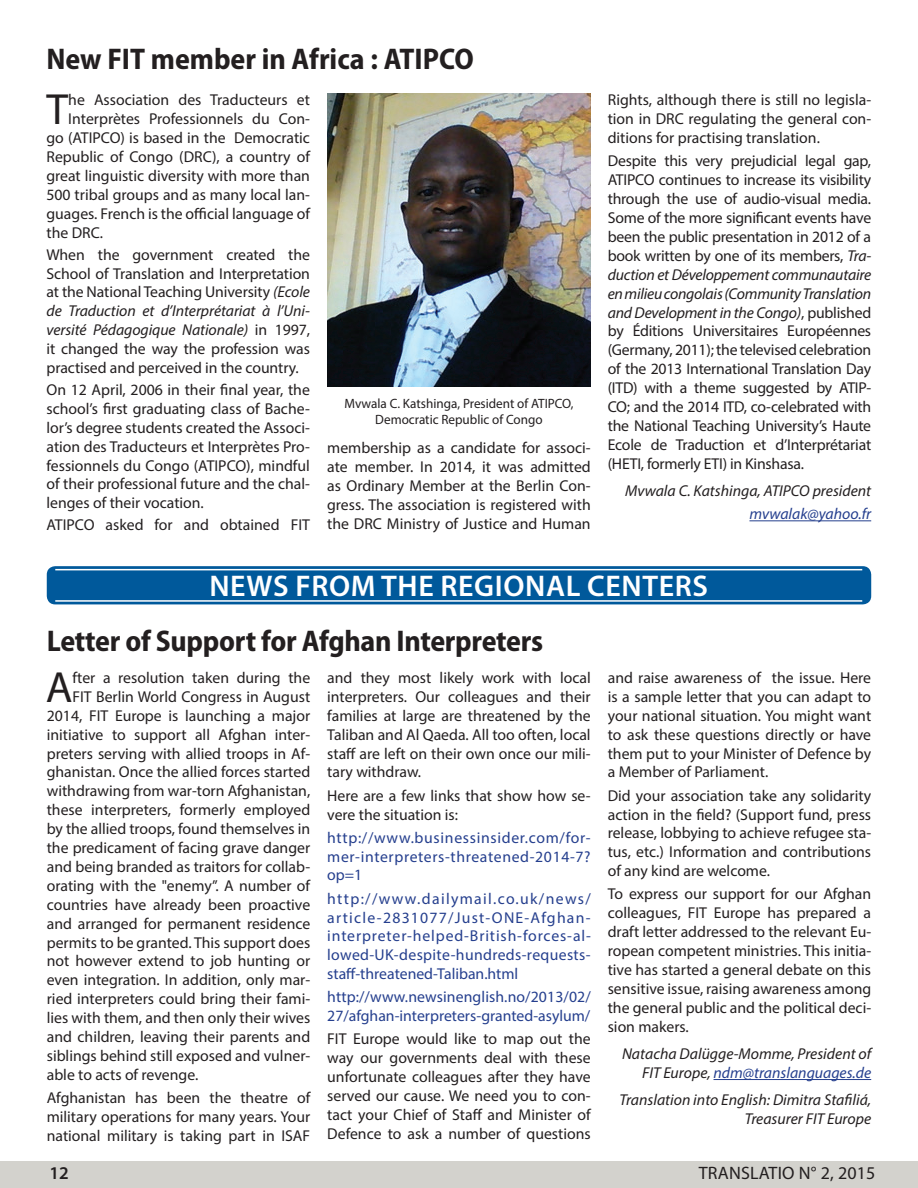
<style>
.page{position:relative;width:918px;height:1188px;background:#fff}
.page>*{position:absolute;margin:0;border:0;box-sizing:border-box;transform-origin:0 0}
.t1{font:43.8px "Myriad Pro";color:#231f20}
.t2{font:700 semi-condensed 30px "Myriad Pro";letter-spacing:-.01em;color:#231f20}
.t3{font:600 30px "Myriad Pro";letter-spacing:.02em;color:#fff}
.t4{font:18px "Myriad Pro";letter-spacing:.01em;color:#231f20}
.t5{font:600 18px "Myriad Pro";color:#231f20}
.t6{font:15.75px/18.9px "Myriad Pro";color:#231f20;text-align:justify}
.t7{font:15.75px/18.9px "Myriad Pro";letter-spacing:.005em;color:#253f8e;text-align:justify}
.t8{font:italic 15.75px/18.9px "Myriad Pro";color:#231f20;text-align:right}
.t9{font:italic 15.75px "Myriad Pro";color:#253f8e}
.t10{font:13.5px/16.2px "Myriad Pro";color:#231f20;text-align:center}
.s1{font-style:italic}
.s2{color:#253f8e}
</style>
<div class="page">
<div style="left:47px;top:566px;width:824px;height:38px;background:#00599b;border-radius:9px"></div>
<hr style="left:55px;top:569px;width:807px;height:1px;background:#fff">
<hr style="left:55px;top:600px;width:807px;height:2px;background:#fff">
<hr style="left:714px;top:1079px;width:157px;height:1px;background:#253f8e">
<hr style="left:749px;top:520px;width:122px;height:1px;background:#253f8e">
<img style="left:327px;top:94px;width:264px;height:292px">
<div style="left:0;top:1161px;width:918px;height:27px;background:#d3d2cd"></div>
<h2 class="t2" style="left:46px;top:40px;width:429px">New FIT member in Africa : ATIPCO</h2>
<h1 class="t1" style="left:47px;top:83px;width:23px">T</h1>
<p class="t6" style="left:68px;top:91px;width:243px">he Association des Traducteurs et</p>
<p class="t6" style="left:68px;top:109px;width:243px">Interprètes Professionnels du Con-</p>
<p class="t6" style="left:46px;top:128px;width:265px">go (ATIPCO) is based in the Democratic</p>
<p class="t6" style="left:46px;top:147px;width:265px">Republic of Congo (DRC), a country of</p>
<p class="t6" style="left:46px;top:166px;width:265px">great linguistic diversity with more than</p>
<p class="t6" style="left:46px;top:185px;width:265px">500 tribal groups and as many local lan-</p>
<p class="t6" style="left:46px;top:204px;width:265px">guages. French is the official language of</p>
<p class="t6" style="left:46px;top:223px;width:58px">the DRC.</p>
<p class="t6" style="left:46px;top:245px;width:265px">When the government created the School of Translation and Interpretation at the National Teaching University <span class="s1">(Ecole de Traduction et d’Interprétariat à l’Uni&shy;versité Pédagogique Nationale)</span> in 1997, it changed the way the profession was practised and perceived in the country.</p>
<p class="t6" style="left:46px;top:380px;width:265px">On 12 April, 2006 in their final year, the school’s first graduating class of Bache&shy;lor’s degree students created the Associ&shy;ation des Traducteurs et Interprètes Pro&shy;fessionnels du Congo (ATIPCO), mindful of their professional future and the chal&shy;lenges of their vocation.</p>
<p class="t6" style="left:46px;top:515px;width:265px">ATIPCO asked for and obtained FIT</p>
<p class="t10" style="left:344px;top:395px;width:231px">Mvwala C. Katshinga, President of ATIPCO,<br>Democratic Republic of Congo</p>
<p class="t6" style="left:327px;top:438px;width:265px">membership as a candidate for associ&shy;ate member. In 2014, it was admitted as Ordinary Member at the Berlin Con&shy;gress. The association is registered with the DRC Ministry of Justice and Human</p>
<p class="t6" style="left:608px;top:90px;width:265px">Rights, although there is still no legisla&shy;tion in DRC regulating the general con&shy;ditions for practising translation.</p>
<p class="t6" style="left:608px;top:151px;width:265px">Despite this very prejudicial legal gap, ATIPCO continues to increase its visibility through the use of audio-visual media.<br>Some of the more significant events have been the public presentation in 2012 of a book written by one of its members, <span class="s1">Tra&shy;duction et Développement communautaire en milieu congolais (Community Translation and Development in the Congo)</span>, published by Éditions Universitaires Européennes (Germany, 2011); the televised celebration of the 2013 International Translation Day (ITD) with a theme suggested by ATIP-CO; and the 2014 ITD, co-celebrated with the National Teaching University’s Haute Ecole de Traduction et d’Interprétariat (HETI, formerly ETI) in Kinshasa.</p>
<p class="t8" style="left:625px;top:481px;width:248px">Mvwala C. Katshinga, ATIPCO president</p>
<p class="t9" style="left:749px;top:504px;width:123px">mvwalak@yahoo.fr</p>
<h2 class="t3" style="left:209px;top:567px;width:500px">NEWS FROM THE REGIONAL CENTERS</h2>
<h2 class="t2" style="left:47px;top:621px;width:498px">Letter of Support for Afghan Interpreters</h2>
<h1 class="t1" style="left:46px;top:660px;width:28px">A</h1>
<p class="t6" style="left:72px;top:668px;width:239px">fter a resolution taken during the</p>
<p class="t6" style="left:72px;top:687px;width:239px">FIT Berlin World Congress in August</p>
<p class="t6" style="left:47px;top:706px;width:265px">2014, FIT Europe is launching a major</p>
<p class="t6" style="left:47px;top:725px;width:265px">initiative to support all Afghan inter-</p>
<p class="t6" style="left:47px;top:744px;width:265px">preters serving with allied troops in Af-</p>
<p class="t6" style="left:47px;top:762px;width:265px">ghanistan. Once the allied forces started</p>
<p class="t6" style="left:47px;top:781px;width:265px">withdrawing from war-torn Afghanistan,</p>
<p class="t6" style="left:47px;top:800px;width:265px">these interpreters, formerly employed</p>
<p class="t6" style="left:47px;top:819px;width:265px">by the allied troops, found themselves in</p>
<p class="t6" style="left:47px;top:838px;width:265px">the predicament of facing grave danger</p>
<p class="t6" style="left:47px;top:857px;width:265px">and being branded as traitors for collab-</p>
<p class="t6" style="left:47px;top:876px;width:265px">orating with the "enemy”. A number of</p>
<p class="t6" style="left:47px;top:895px;width:265px">countries have already been proactive</p>
<p class="t6" style="left:47px;top:914px;width:265px">and arranged for permanent residence</p>
<p class="t6" style="left:47px;top:933px;width:265px">permits to be granted. This support does</p>
<p class="t6" style="left:47px;top:951px;width:265px">not however extend to job hunting or</p>
<p class="t6" style="left:47px;top:970px;width:265px">even integration. In addition, only mar-</p>
<p class="t6" style="left:47px;top:989px;width:265px">ried interpreters could bring their fami-</p>
<p class="t6" style="left:47px;top:1008px;width:265px">lies with them, and then only their wives</p>
<p class="t6" style="left:47px;top:1027px;width:265px">and children, leaving their parents and</p>
<p class="t6" style="left:47px;top:1046px;width:265px">siblings behind still exposed and vulner-</p>
<p class="t6" style="left:47px;top:1065px;width:153px">able to acts of revenge.</p>
<p class="t6" style="left:47px;top:1088px;width:265px">Afghanistan has been the theatre of military operations for many years. Your national military is taking part in ISAF</p>
<p class="t6" style="left:327px;top:668px;width:265px">and they most likely work with local interpreters. Our colleagues and their families at large are threatened by the Taliban and Al Qaeda. All too often, local staff are left on their own once our mili&shy;tary withdraw.</p>
<p class="t6" style="left:327px;top:786px;width:265px">Here are a few links that show how se&shy;vere the situation is:</p>
<p class="t7" style="left:327px;top:828px;width:265px">http://www.businessinsider.com/for&shy;mer-interpreters-threatened-2014-7? op=1</p>
<p class="t7" style="left:327px;top:889px;width:265px">http://www.dailymail.co.uk/news/ article-2831077/Just-ONE-Afghan&shy;interpreter-helped-British-forces-al&shy;lowed-UK-despite-hundreds-requests&shy;staff-threatened-Taliban.html</p>
<p class="t7" style="left:327px;top:987px;width:265px">http://www.newsinenglish.no/2013/02/<br>27/afghan-interpreters-granted-asylum/</p>
<p class="t6" style="left:327px;top:1029px;width:265px">FIT Europe would like to map out the way our governments deal with these unfortunate colleagues after they have served our cause. We need you to con&shy;tact your Chief of Staff and Minister of Defence to ask a number of questions</p>
<p class="t6" style="left:608px;top:668px;width:265px">and raise awareness of the issue. Here is a sample letter that you can adapt to your national situation. You might want to ask these questions directly or have them put to your Minister of Defence by a Member of Parliament.</p>
<p class="t6" style="left:608px;top:786px;width:265px">Did your association take any solidarity action in the field? (Support fund, press release, lobbying to achieve refugee sta&shy;tus, etc.) Information and contributions of any kind are welcome.</p>
<p class="t6" style="left:608px;top:884px;width:265px">To express our support for our Afghan colleagues, FIT Europe has prepared a draft letter addressed to the relevant Eu&shy;ropean competent ministries. This initia&shy;tive has started a general debate on this sensitive issue, raising awareness among the general public and the political deci&shy;sion makers.</p>
<p class="t8" style="left:622px;top:1044px;width:251px">Natacha Dalügge-Momme, President of<br>FIT Europe, <span class="s2">ndm@translanguages.de</span></p>
<p class="t8" style="left:620px;top:1090px;width:253px">Translation into English: Dimitra Stafiliá,<br>Treasurer FIT Europe</p>
<p class="t5" style="left:50px;top:1161px;width:21px">12</p>
<p class="t4" style="left:699px;top:1162px;width:178px">TRANSLATIO N° 2, 2015</p>
</div>
